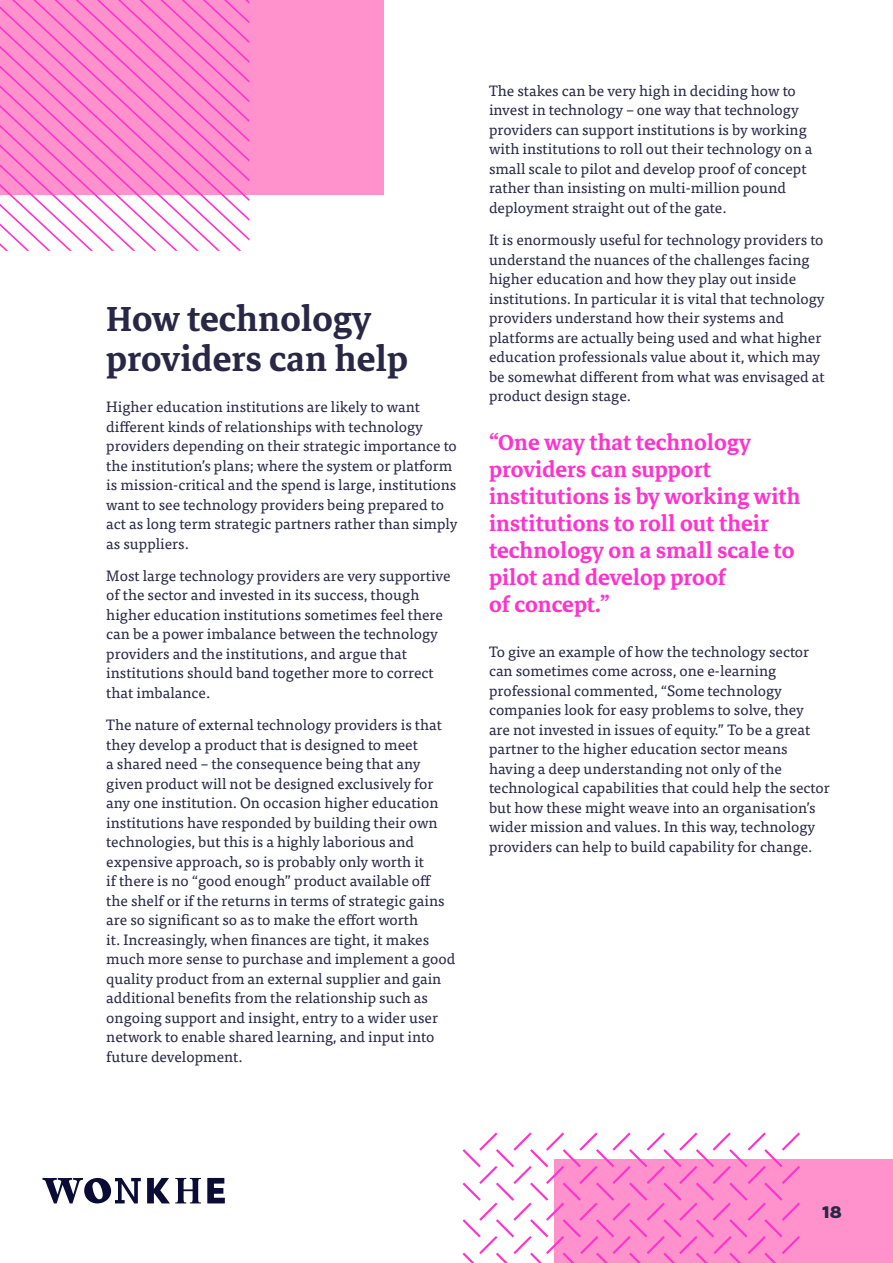
<style>
.page{position:relative;width:893px;height:1263px;background:#fff}
.page>*{position:absolute;margin:0;border:0;box-sizing:border-box;transform-origin:0 0}
.t1{font:600 48px/40.5px "Markazi Text";color:#282846}
.t2{font:600 30px/27px "Markazi Text";color:#f3c}
.t3{font:700 16.5px "Caslons Egyptian";color:#282846}
.t4{font:15px/19.5px "Tisa Pro";color:#282846}
</style>
<div class="page">
<svg style="left:43px;top:1178px;width:182px;height:25px"></svg>
<div style="left:555px;top:1159px;width:338px;height:104px;background:#ff91cc"></div>
<svg style="left:462px;top:1132px;width:338px;height:131px"></svg>
<div style="left:0;top:0;width:384px;height:195px;background:#ff91cc"></div>
<svg style="left:0;top:0;width:249px;height:251px"></svg>
<h1 class="t1" style="left:106px;top:302px;width:303px">How technology providers can help</h1>
<p class="t4" style="left:106px;top:396px;width:353px">Higher education institutions are likely to want different kinds of relationships with technology providers depending on their strategic importance to the institution’s plans; where the system or platform is mission-critical and the spend is large, institutions want to see technology providers being prepared to act as long term strategic partners rather than simply as suppliers.</p>
<p class="t4" style="left:106px;top:565px;width:346px">Most large technology providers are very supportive of the sector and invested in its success, though higher education institutions sometimes feel there can be a power imbalance between the technology providers and the institutions, and argue that institutions should band together more to correct that imbalance.</p>
<p class="t4" style="left:106px;top:714px;width:351px">The nature of external technology providers is that they develop a product that is designed to meet<br>a shared need – the consequence being that any given product will not be designed exclusively for any one institution. On occasion higher education institutions have responded by building their own technologies, but this is a highly laborious and expensive approach, so is probably only worth it<br>if there is no “good enough” product available off the shelf or if the returns in terms of strategic gains are so significant so as to make the effort worth<br>it. Increasingly, when finances are tight, it makes much more sense to purchase and implement a good quality product from an external supplier and gain additional benefits from the relationship such as ongoing support and insight, entry to a wider user network to enable shared learning, and input into future development.</p>
<p class="t4" style="left:489px;top:80px;width:325px">The stakes can be very high in deciding how to invest in technology – one way that technology providers can support institutions is by working with institutions to roll out their technology on a small scale to pilot and develop proof of concept rather than insisting on multi-million pound deployment straight out of the gate.</p>
<p class="t4" style="left:489px;top:229px;width:337px">It is enormously useful for technology providers to understand the nuances of the challenges facing higher education and how they play out inside institutions. In particular it is vital that technology providers understand how their systems and platforms are actually being used and what higher education professionals value about it, which may be somewhat different from what was envisaged at product design stage.</p>
<h2 class="t2" style="left:489px;top:431px;width:313px">“One way that technology providers can support institutions is by working with institutions to roll out their technology on a small scale to pilot and develop proof<br>of concept.”</h2>
<p class="t4" style="left:489px;top:641px;width:342px">To give an example of how the technology sector can sometimes come across, one e-learning professional commented, “Some technology companies look for easy problems to solve, they<br>are not invested in issues of equity.” To be a great partner to the higher education sector means having a deep understanding not only of the technological capabilities that could help the sector but how these might weave into an organisation’s wider mission and values. In this way, technology providers can help to build capability for change.</p>
<p class="t3" style="left:822px;top:1201px;width:21px">18</p>
</div>
